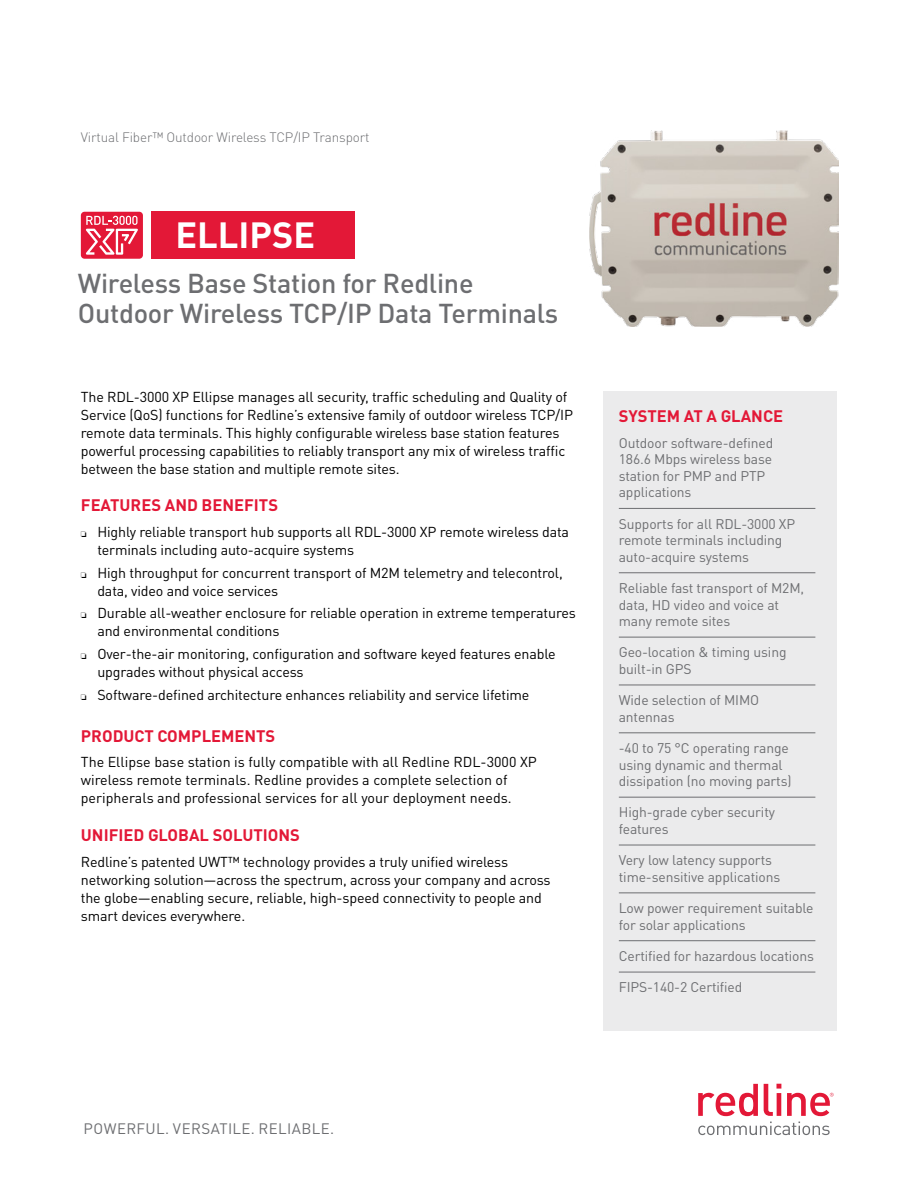
<style>
.page{position:relative;width:918px;height:1188px;background:#fff}
.page>*{position:absolute;margin:0;border:0;box-sizing:border-box;transform-origin:0 0}
.t1{font:700 36px "DIN Pro";color:#fff}
.t2{font:500 27px/30px "DIN Pro";letter-spacing:-.01em;color:#6d6e71}
.t3{font:700 16.5px "DIN Pro";color:#e31837}
.t4{font:15px "DIN Pro";letter-spacing:.03em;color:#6d6e71}
.t5{font:14.25px/18px "DIN Pro";letter-spacing:-.01em;color:#000}
.t6{font:13.8px/16.5px "DIN Pro";letter-spacing:-.01em;color:#6d6e71}
.t7{font:300 13.5px "DIN Pro";letter-spacing:-.01em;color:#6d6e71}
</style>
<div class="page">
<svg style="left:698px;top:1122px;width:132px;height:13px"></svg>
<svg style="left:698px;top:1084px;width:60px;height:32px"></svg>
<svg style="left:764px;top:1084px;width:17px;height:32px"></svg>
<svg style="left:787px;top:1093px;width:47px;height:23px"></svg>
<div style="left:603px;top:391px;width:234px;height:639px;background:#ebebec"></div>
<hr style="left:619px;top:508px;width:196px;height:1px;background:#6d6e71">
<hr style="left:619px;top:573px;width:196px;height:1px;background:#6d6e71">
<hr style="left:619px;top:637px;width:196px;height:1px;background:#6d6e71">
<hr style="left:619px;top:685px;width:196px;height:1px;background:#6d6e71">
<hr style="left:619px;top:733px;width:196px;height:1px;background:#6d6e71">
<hr style="left:619px;top:797px;width:196px;height:1px;background:#6d6e71">
<hr style="left:619px;top:845px;width:196px;height:1px;background:#6d6e71">
<hr style="left:619px;top:893px;width:196px;height:1px;background:#6d6e71">
<hr style="left:619px;top:940px;width:196px;height:1px;background:#6d6e71">
<hr style="left:619px;top:972px;width:196px;height:1px;background:#6d6e71">
<img style="left:590px;top:130px;width:248px;height:196px">
<div style="left:151px;top:212px;width:204px;height:47px;background:#e31837"></div>
<div style="left:81px;top:212px;width:62px;height:47px;background:#e31837;border-radius:4px"></div>
<svg style="left:86px;top:216px;width:52px;height:39px"></svg>
<p class="t7" style="left:81px;top:129px;width:290px">Virtual Fiber™ Outdoor Wireless TCP/IP Transport</p>
<h1 class="t1" style="left:175px;top:212px;width:141px">ELLIPSE</h1>
<h2 class="t2" style="left:78px;top:267px;width:482px">Wireless Base Station for Redline<br>Outdoor Wireless TCP/IP Data Terminals</h2>
<p class="t5" style="left:81px;top:388px;width:494px">The RDL-3000 XP Ellipse manages all security, traffic scheduling and Quality of Service (QoS) functions for Redline’s extensive family of outdoor wireless TCP/IP remote data terminals. This highly configurable wireless base station features powerful processing capabilities to reliably transport any mix of wireless traffic between the base station and multiple remote sites.</p>
<p class="t3" style="left:81px;top:494px;width:199px">FEATURES AND BENEFITS</p>
<p class="t5" style="left:97px;top:523px;width:473px;text-indent:-16px">❏ Highly reliable transport hub supports all RDL-3000 XP remote wireless data terminals including auto-acquire systems</p>
<p class="t5" style="left:97px;top:563px;width:467px;text-indent:-16px">❏ High throughput for concurrent transport of M2M telemetry and telecontrol, data, video and voice services</p>
<p class="t5" style="left:97px;top:604px;width:480px;text-indent:-16px">❏ Durable all-weather enclosure for reliable operation in extreme temperatures and environmental conditions</p>
<p class="t5" style="left:97px;top:645px;width:460px;text-indent:-16px">❏ Over-the-air monitoring, configuration and software keyed features enable upgrades without physical access</p>
<p class="t5" style="left:81px;top:685px;width:450px">❏ Software-defined architecture enhances reliability and service lifetime</p>
<p class="t3" style="left:81px;top:725px;width:196px">PRODUCT COMPLEMENTS</p>
<p class="t5" style="left:81px;top:753px;width:457px">The Ellipse base station is fully compatible with all Redline RDL-3000 XP wireless remote terminals. Redline provides a complete selection of peripherals and professional services for all your deployment needs.</p>
<p class="t3" style="left:81px;top:824px;width:221px">UNIFIED GLOBAL SOLUTIONS</p>
<p class="t5" style="left:81px;top:852px;width:471px">Redline’s patented UWT™ technology provides a truly unified wireless networking solution—across the spectrum, across your company and across the globe—enabling secure, reliable, high-speed connectivity to people and smart devices everywhere.</p>
<p class="t3" style="left:619px;top:405px;width:166px">SYSTEM AT A GLANCE</p>
<p class="t6" style="left:619px;top:434px;width:156px">Outdoor software-defined<br>186.6 Mbps wireless base station for PMP and PTP applications</p>
<p class="t6" style="left:619px;top:515px;width:178px">Supports for all RDL-3000 XP remote terminals including auto-acquire systems</p>
<p class="t6" style="left:619px;top:580px;width:187px">Reliable fast transport of M2M, data, HD video and voice at many remote sites</p>
<p class="t6" style="left:619px;top:644px;width:169px">Geo-location &amp; timing using built-in GPS</p>
<p class="t6" style="left:619px;top:692px;width:142px">Wide selection of MIMO antennas</p>
<p class="t6" style="left:619px;top:740px;width:174px">-40 to 75 °C operating range using dynamic and thermal dissipation (no moving parts)</p>
<p class="t6" style="left:619px;top:804px;width:158px">High-grade cyber security features</p>
<p class="t6" style="left:619px;top:852px;width:163px">Very low latency supports time-sensitive applications</p>
<p class="t6" style="left:619px;top:900px;width:196px">Low power requirement suitable for solar applications</p>
<p class="t6" style="left:619px;top:947px;width:197px">Certified for hazardous locations</p>
<p class="t6" style="left:619px;top:979px;width:125px">FIPS-140-2 Certified</p>
<p class="t4" style="left:84px;top:1119px;width:252px">POWERFUL. VERSATILE. RELIABLE.</p>
</div>
